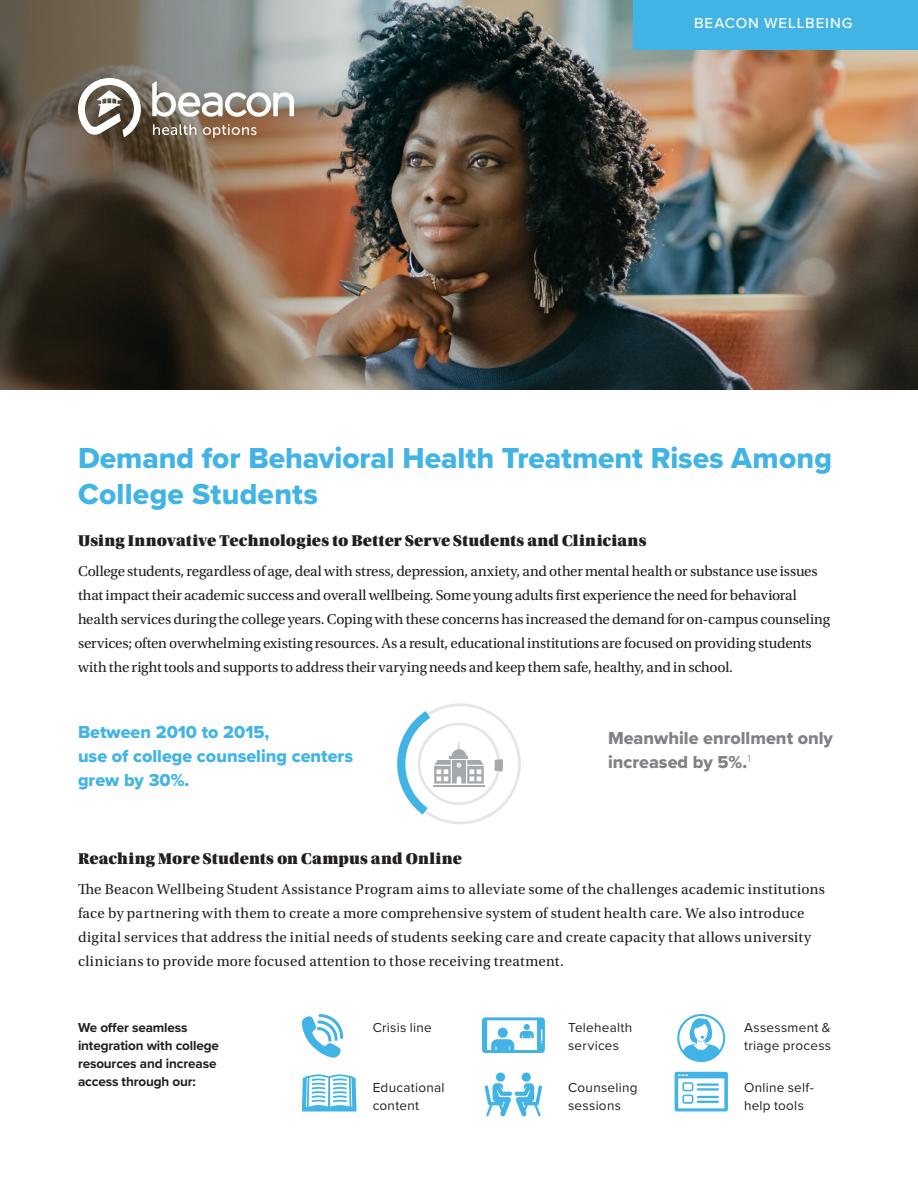
<style>
.page{position:relative;width:918px;height:1188px;background:#fff}
.page>*{position:absolute;margin:0;border:0;box-sizing:border-box;transform-origin:0 0}
.Heading_1{font:30px/36px "Proxima Nova Extrabld";color:#41b4e5}
.t1{font:18px/24px "Proxima Nova Extrabld";color:#41b4e5}
.t2{font:18px/24px "Proxima Nova Extrabld";color:#808285}
.Sub_Heading_1{font:16.5px "Utopia Std Black Headline";letter-spacing:.015em;color:#231f20}
.Body_Copy{font:15px/24px "Utopia Std";letter-spacing:.005em;color:#231f20}
.Product___Capability{font:500 15px "Proxima Nova";letter-spacing:.065em;color:#fff}
.Body_Copy-2{font:13.5px/18px "Proxima Nova";letter-spacing:.02em;color:#231f20}
.t3{font:700 13.5px/18px "Proxima Nova";letter-spacing:-.01em;color:#231f20}
</style>
<div class="page">
<img style="left:382px;top:0;width:536px;height:390px">
<img style="left:0;top:0;width:382px;height:390px">
<svg style="left:677px;top:1014px;width:48px;height:48px"></svg>
<svg style="left:301px;top:1014px;width:42px;height:44px"></svg>
<svg style="left:675px;top:1072px;width:53px;height:40px"></svg>
<svg style="left:482px;top:1017px;width:63px;height:36px"></svg>
<svg style="left:302px;top:1074px;width:55px;height:38px"></svg>
<div style="left:496px;top:1073px;width:9px;height:9px;background:#41b4e5;border-radius:50%"></div>
<svg style="left:485px;top:1083px;width:57px;height:34px"></svg>
<div style="left:522px;top:1073px;width:9px;height:9px;background:#41b4e5;border-radius:50%"></div>
<svg style="left:397px;top:703px;width:124px;height:121px"></svg>
<div style="left:633px;top:0;width:285px;height:50px;background:#41b4e5"></div>
<svg style="left:153px;top:124px;width:43px;height:11px"></svg>
<svg style="left:203px;top:124px;width:54px;height:14px"></svg>
<svg style="left:78px;top:78px;width:63px;height:59px"></svg>
<svg style="left:152px;top:81px;width:142px;height:36px"></svg>
<p class="Product___Capability" style="left:694px;top:12px;width:160px">BEACON WELLBEING</p>
<p class="Heading_1" style="left:78px;top:440px;width:756px">Demand for Behavioral Health Treatment Rises Among<br>College Students</p>
<p class="Sub_Heading_1" style="left:78px;top:532px;width:570px">Using Innovative Technologies to Better Serve Students and Clinicians</p>
<p class="Body_Copy" style="left:78px;top:559px;width:754px">College students, regardless of age, deal with stress, depression, anxiety, and other mental health or substance use issues that impact their academic success and overall wellbeing. Some young adults first experience the need for behavioral health services during the college years. Coping with these concerns has increased the demand for on-campus counseling services; often overwhelming existing resources. As a result, educational institutions are focused on providing students with the right tools and supports to address their varying needs and keep them safe, healthy, and in school.</p>
<p class="t1" style="left:78px;top:720px;width:193px">Between 2010 to 2015,</p>
<p class="t1" style="left:78px;top:744px;width:277px">use of college counseling centers grew by 30%.</p>
<p class="t2" style="left:608px;top:726px;width:227px">Meanwhile enrollment only increased by 5%.<sup>1</sup></p>
<p class="Sub_Heading_1" style="left:78px;top:850px;width:385px">Reaching More Students on Campus and Online</p>
<p class="Body_Copy" style="left:78px;top:877px;width:749px">The Beacon Wellbeing Student Assistance Program aims to alleviate some of the challenges academic institutions face by partnering with them to create a more comprehensive system of student health care. We also introduce digital services that address the initial needs of students seeking care and create capacity that allows university clinicians to provide more focused attention to those receiving treatment.</p>
<p class="t3" style="left:78px;top:1018px;width:143px">We offer seamless integration with college resources and increase access through our:</p>
<p class="Body_Copy-2" style="left:373px;top:1018px;width:61px">Crisis line</p>
<p class="Body_Copy-2" style="left:568px;top:1018px;width:66px">Telehealth services</p>
<p class="Body_Copy-2" style="left:744px;top:1018px;width:89px">Assessment &amp; triage process</p>
<p class="Body_Copy-2" style="left:373px;top:1078px;width:73px">Educational content</p>
<p class="Body_Copy-2" style="left:568px;top:1078px;width:71px">Counseling sessions</p>
<p class="Body_Copy-2" style="left:744px;top:1078px;width:71px">Online self&shy;help tools</p>
</div>
